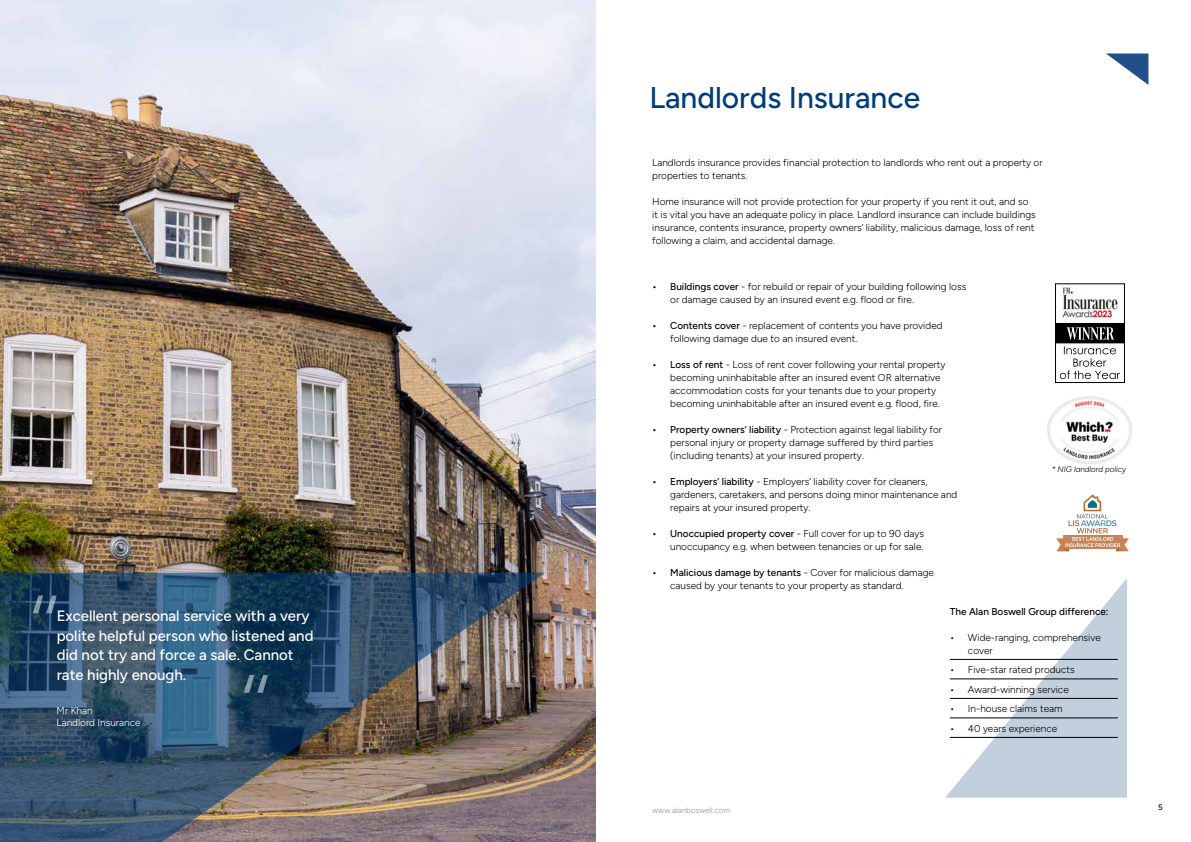
<style>
.page{position:relative;width:1191px;height:842px;background:#fff}
.page>*{position:absolute;margin:0;border:0;box-sizing:border-box;transform-origin:0 0}
.t1{font:500 30px "Figtree";color:#003d79}
.t2{font:500 15px/19.5px "Figtree";color:#fff}
.t3{font:300 10px/13px "Figtree";color:#000}
.t4{font:500 10px "Figtree";color:#000}
.t5{font:300 10px/12px "Figtree";color:#fff}
.t6{font:300 8px "Figtree";color:#939598}
.t7{font:italic 300 8px "Figtree";color:#000}
.t8{font:500 8px "Figtree";color:#000}
.s1{font-weight:500}
</style>
<div class="page">
<img style="left:0;top:0;width:595px;height:842px">
<svg style="left:945px;top:578px;width:182px;height:220px"></svg>
<svg style="left:1106px;top:53px;width:42px;height:32px"></svg>
<img style="left:0;top:573px;width:545px;height:269px">
<img style="left:1057px;top:287px;width:65px;height:37px">
<div style="left:1055px;top:342px;width:69px;height:41px;border:1px solid #000"></div>
<svg style="left:1059px;top:346px;width:61px;height:33px"></svg>
<div style="left:1055px;top:324px;width:69px;height:19px;background:#000"></div>
<svg style="left:1066px;top:327px;width:48px;height:13px"></svg>
<hr style="left:950px;top:659px;width:167px;height:1px;background:#000">
<hr style="left:950px;top:679px;width:167px;height:1px;background:#000">
<hr style="left:950px;top:698px;width:167px;height:1px;background:#000">
<hr style="left:950px;top:718px;width:167px;height:1px;background:#000">
<hr style="left:950px;top:737px;width:167px;height:1px;background:#000">
<svg style="left:33px;top:595px;width:24px;height:18px"></svg>
<svg style="left:243px;top:675px;width:25px;height:18px"></svg>
<svg style="left:1056px;top:494px;width:72px;height:57px"></svg>
<img style="left:1047px;top:397px;width:84px;height:67px">
<h2 class="t2" style="left:57px;top:606px;width:258px">Excellent personal service with a very polite helpful person who listened and did not try and force a sale. Cannot rate highly enough.</h2>
<p class="t5" style="left:57px;top:705px;width:85px">Mr Khan<br>Landlord Insurance</p>
<h1 class="t1" style="left:649px;top:80px;width:272px">Landlords Insurance</h1>
<p class="t3" style="left:652px;top:156px;width:392px">Landlords insurance provides financial protection to landlords who rent out a property or properties to tenants.</p>
<p class="t3" style="left:652px;top:195px;width:385px">Home insurance will not provide protection for your property if you rent it out, and so it is vital you have an adequate policy in place. Landlord insurance can include buildings insurance, contents insurance, property owners’ liability, malicious damage, loss of rent following a claim, and accidental damage.</p>
<p class="t3" style="left:670px;top:280px;width:298px;text-indent:-18px"><span class="s1">• Buildings cover</span> - for rebuild or repair of your building following loss or damage caused by an insured event e.g. flood or fire.</p>
<p class="t3" style="left:670px;top:319px;width:274px;text-indent:-18px"><span class="s1">• Contents cover</span> - replacement of contents you have provided following damage due to an insured event.</p>
<p class="t3" style="left:670px;top:358px;width:277px;text-indent:-18px"><span class="s1">• Loss of rent</span> - Loss of rent cover following your rental property becoming uninhabitable after an insured event OR alternative accommodation costs for your tenants due to your property becoming uninhabitable after an insured event e.g. flood, fire.</p>
<p class="t3" style="left:670px;top:423px;width:273px;text-indent:-18px"><span class="s1">• Property owners’ liability</span> - Protection against legal liability for personal injury or property damage suffered by third parties (including tenants) at your insured property.</p>
<p class="t3" style="left:670px;top:475px;width:289px;text-indent:-18px"><span class="s1">• Employers’ liability</span> - Employers’ liability cover for cleaners, gardeners, caretakers, and persons doing minor maintenance and repairs at your insured property.</p>
<p class="t3" style="left:652px;top:527px;width:273px;text-align:right"><span class="s1">• Unoccupied property cover</span> - Full cover for up to 90 days unoccupancy e.g. when between tenancies or up for sale.</p>
<p class="t3" style="left:670px;top:566px;width:265px;text-indent:-18px"><span class="s1">• Malicious damage by tenants</span> - Cover for malicious damage caused by your tenants to your property as standard.</p>
<p class="t7" style="left:1051px;top:464px;width:76px">* NIG landlord policy</p>
<p class="t6" style="left:652px;top:806px;width:79px">www.alanboswell.com</p>
<p class="t4" style="left:950px;top:605px;width:160px">The Alan Boswell Group difference:</p>
<p class="t3" style="left:968px;top:631px;width:134px;text-indent:-18px">• Wide-ranging, comprehensive cover</p>
<p class="t3" style="left:950px;top:663px;width:126px">• Five-star rated products</p>
<p class="t3" style="left:950px;top:683px;width:120px">• Award-winning service</p>
<p class="t3" style="left:950px;top:702px;width:114px">• In-house claims team</p>
<p class="t3" style="left:950px;top:722px;width:109px">• 40 years experience</p>
<p class="t8" style="left:1158px;top:802px;width:6px">5</p>
</div>
